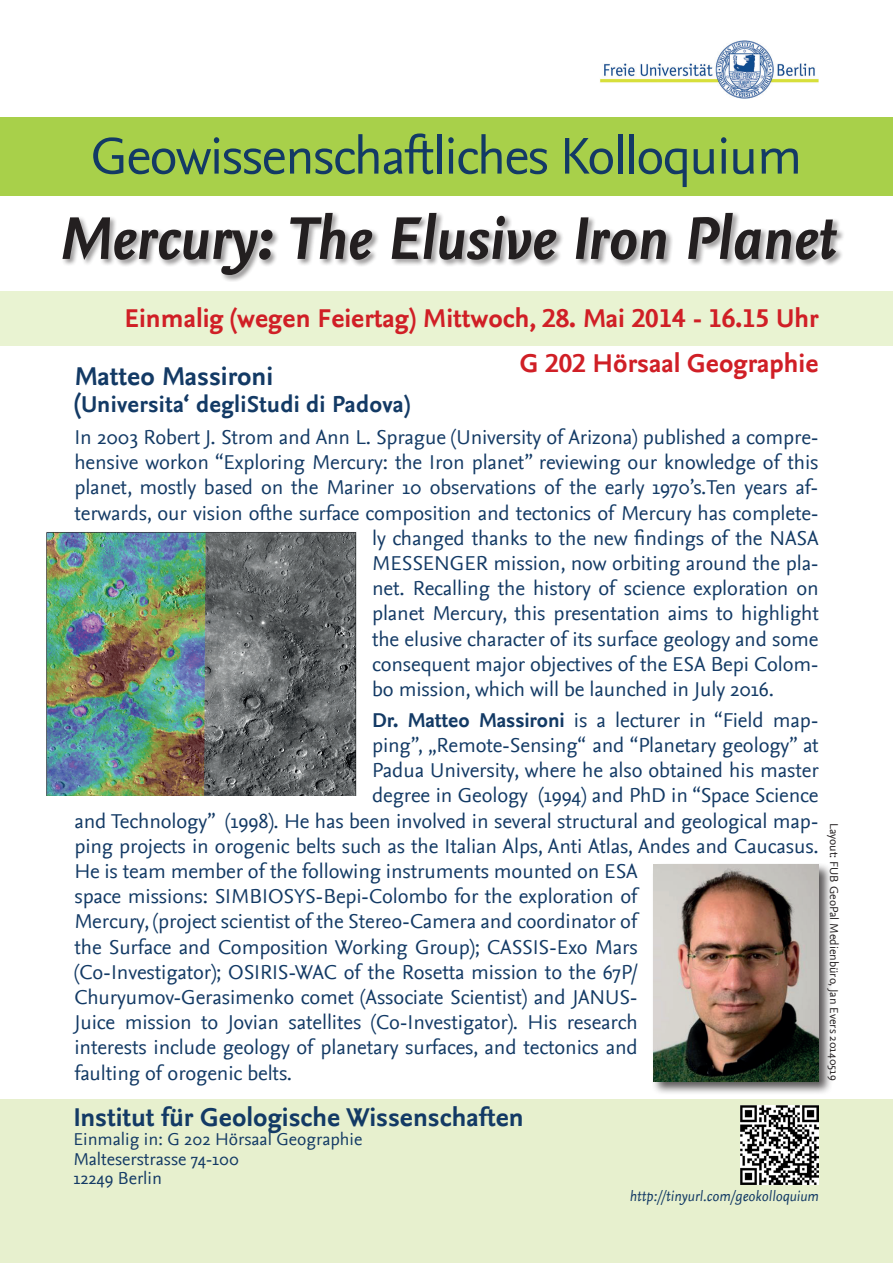
<style>
.page{position:relative;width:893px;height:1263px;background:#fff}
.page>*{position:absolute;margin:0;border:0;box-sizing:border-box;transform-origin:0 0}
.t1{font:italic 700 63px "Nexus Sans TF";color:#231f20}
.t2{font:54px "Nexus Sans";letter-spacing:-.03em;color:#133a65}
.t3{font:700 27px/45px "Nexus Sans TF";color:#d01f26;text-align:right}
.t4{font:700 27px "Nexus Sans TF";color:#133a65}
.t5{font:700 24px "Nexus Sans TF";letter-spacing:.01em;color:#133a65}
.t6{font:21px "Nexus Sans";letter-spacing:-.005em;color:#133a65}
.t7{font:18px/19.5px "Nexus Sans";color:#133a65}
.t8{font:italic 15px "Nexus Sans";color:#133a65}
.t9{font:12px "Nexus Sans";color:#231f20}
.s1{font-size:27px}
.s2{font-weight:700}
</style>
<div class="page">
<img style="left:600px;top:40px;width:219px;height:59px">
<div style="left:0;top:291px;width:893px;height:54px;background:#e9f3d2"></div>
<div style="left:54px;top:204px;width:792px;height:80px;background:#fff;opacity:.75"></div>
<div style="left:0;top:1099px;width:893px;height:164px;background:#e7f0ce"></div>
<div style="left:0;top:117px;width:893px;height:79px;background:#a8d04a"></div>
<img style="left:740px;top:1106px;width:79px;height:78px">
<div style="left:652px;top:863px;width:181px;height:232px;background:#231f20;opacity:.75"></div>
<img style="left:654px;top:865px;width:165px;height:216px">
<img style="left:47px;top:532px;width:309px;height:263px">
<h2 class="t2" style="left:91px;top:125px;width:713px">Geowissenschaftliches Kolloquium</h2>
<h1 class="t1" style="left:58px;top:202px;width:779px">Mercury: The Elusive Iron Planet</h1>
<p class="t3" style="left:124px;top:296px;width:696px">Einmalig (wegen Feiertag) Mittwoch, 28. Mai 2014 - 16.15 Uhr<br>G 202 Hörsaal Geographie</p>
<p class="t4" style="left:74px;top:360px;width:200px">Matteo Massironi</p>
<p class="t5" style="left:74px;top:390px;width:337px"><span class="s1">(</span>Universita‘ degliStudi di Padova)</p>
<p class="t6" style="left:74px;top:425px;width:746px">In 2003 Robert J. Strom and Ann L. Sprague (University of Arizona) published a compre-</p>
<p class="t6" style="left:74px;top:450px;width:746px">hensive workon “Exploring Mercury: the Iron planet” reviewing our knowledge of this</p>
<p class="t6" style="left:74px;top:475px;width:746px">planet, mostly based on the Mariner 10 observations of the early 1970’s.Ten years af-</p>
<p class="t6" style="left:74px;top:501px;width:746px">terwards, our vision ofthe surface composition and tectonics of Mercury has complete-</p>
<p class="t6" style="left:372px;top:526px;width:448px">ly changed thanks to the new findings of the NASA</p>
<p class="t6" style="left:372px;top:551px;width:448px">MESSENGER mission, now orbiting around the pla-</p>
<p class="t6" style="left:372px;top:576px;width:448px">net. Recalling the history of science exploration on</p>
<p class="t6" style="left:372px;top:601px;width:448px">planet Mercury, this presentation aims to highlight</p>
<p class="t6" style="left:372px;top:627px;width:448px">the elusive character of its surface geology and some</p>
<p class="t6" style="left:372px;top:652px;width:448px">consequent major objectives of the ESA Bepi Colom-</p>
<p class="t6" style="left:372px;top:677px;width:404px">bo mission, which will be launched in July 2016.</p>
<p class="t6" style="left:372px;top:708px;width:448px"><span class="s2">Dr. Matteo Massironi</span> is a lecturer in “Field map-</p>
<p class="t6" style="left:372px;top:733px;width:448px">ping”, „Remote-Sensing“ and “Planetary geology” at</p>
<p class="t6" style="left:372px;top:758px;width:448px">Padua University, where he also obtained his master</p>
<p class="t6" style="left:372px;top:783px;width:448px">degree in Geology (1994) and PhD in “Space Science</p>
<p class="t6" style="left:74px;top:809px;width:746px">and Technology” (1998). He has been involved in several structural and geological map-</p>
<p class="t6" style="left:74px;top:834px;width:746px">ping projects in orogenic belts such as the Italian Alps, Anti Atlas, Andes and Caucasus.</p>
<p class="t6" style="left:74px;top:859px;width:565px">He is team member of the following instruments mounted on ESA</p>
<p class="t6" style="left:74px;top:884px;width:564px">space missions: SIMBIOSYS-Bepi-Colombo for the exploration of</p>
<p class="t6" style="left:74px;top:909px;width:564px">Mercury, (project scientist of the Stereo-Camera and coordinator of</p>
<p class="t6" style="left:74px;top:935px;width:565px">the Surface and Composition Working Group); CASSIS-Exo Mars</p>
<p class="t6" style="left:74px;top:960px;width:565px">(Co-Investigator); OSIRIS-WAC of the Rosetta mission to the 67P/</p>
<p class="t6" style="left:74px;top:985px;width:565px">Churyumov-Gerasimenko comet (Associate Scientist) and JANUS-</p>
<p class="t6" style="left:74px;top:1010px;width:565px">Juice mission to Jovian satellites (Co-Investigator). His research</p>
<p class="t6" style="left:74px;top:1035px;width:565px">interests include geology of planetary surfaces, and tectonics and</p>
<p class="t6" style="left:74px;top:1061px;width:219px">faulting of orogenic belts.</p>
<p class="t4" style="left:73px;top:1101px;width:452px">Institut für Geologische Wissenschaften</p>
<p class="t7" style="left:73px;top:1130px;width:291px">Einmalig in: G 202 Hörsaal Geographie<br>Malteserstrasse 74-100<br>12249 Berlin</p>
<p class="t8" style="left:629px;top:1187px;width:191px">http://tinyurl.com/geokolloquium</p>
<p class="t9" style="left:841px;top:823px;width:259px;rotate:90deg">Layout: FUB GeoPal Medienbüro, Jan Evers 20140519</p>
</div>
